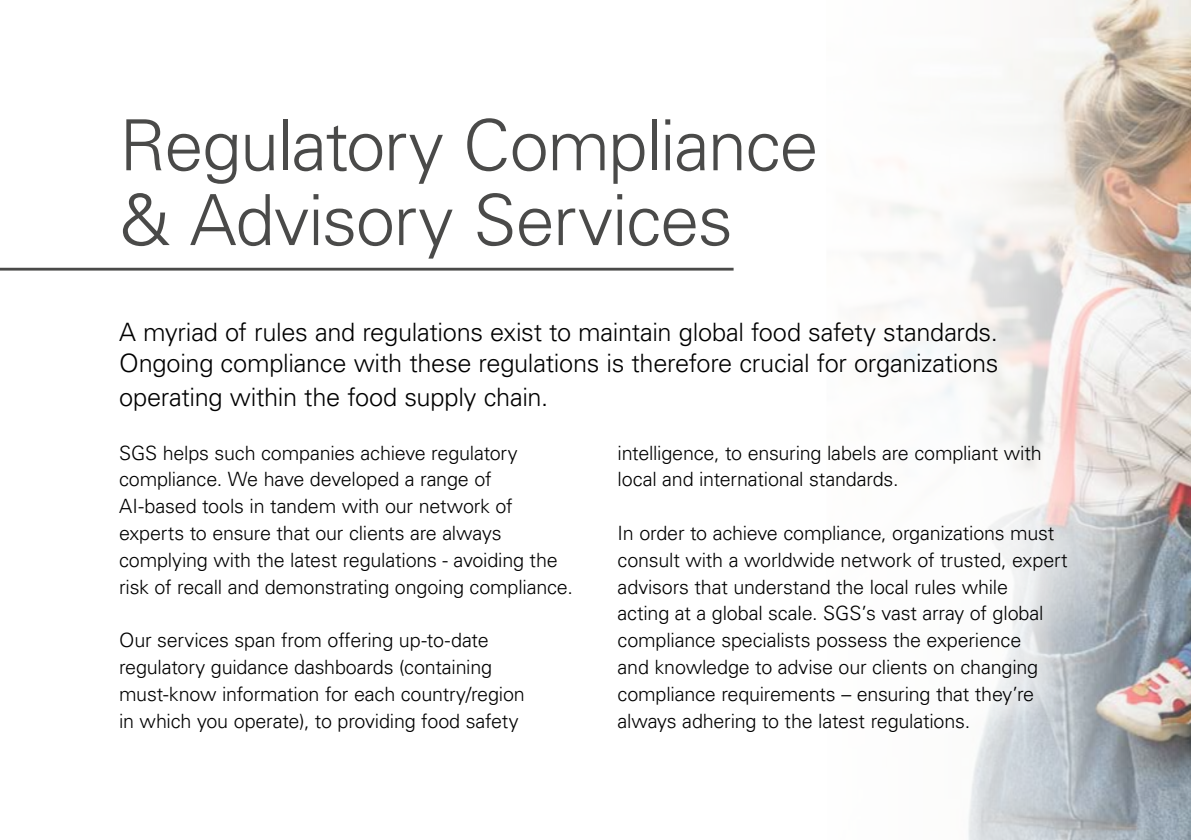
<style>
.page{position:relative;width:1191px;height:840px;background:#fff}
.page>*{position:absolute;margin:0;border:0;box-sizing:border-box;transform-origin:0 0}
.t1{font:300 70.4px/74.8px "Univers LT Pro 45";letter-spacing:-.02em;color:#4a4a49}
.t2{font:300 25.4px/31px "Univers LT Pro 45";letter-spacing:-.01em;color:#000}
.t3{font:300 19.8px/26.8px "Univers LT Pro 45";letter-spacing:-.01em;color:#000}
</style>
<div class="page">
<svg style="left:714px;top:0;width:477px;height:839px"></svg>
<svg style="left:714px;top:371px;width:366px;height:380px"></svg>
<svg style="left:714px;top:421px;width:359px;height:336px"></svg>
<hr style="left:0;top:267px;width:733px;height:3px;background:#4a4a49">
<h1 class="t1" style="left:119px;top:106px;width:701px">Regulatory Compliance &amp; Advisory Services</h1>
<p class="t2" style="left:119px;top:315px;width:880px">A myriad of rules and regulations exist to maintain global food safety standards.<br>Ongoing compliance with these regulations is therefore crucial for organizations</p>
<p class="t2" style="left:119px;top:380px;width:431px">operating within the food supply chain.</p>
<p class="t3" style="left:119px;top:438px;width:455px">SGS helps such companies achieve regulatory compliance. We have developed a range of AI-based tools in tandem with our network of experts to ensure that our clients are always complying with the latest regulations - avoiding the risk of recall and demonstrating ongoing compliance.</p>
<p class="t3" style="left:119px;top:626px;width:407px">Our services span from offering up-to-date regulatory guidance dashboards (containing must-know information for each country/region in which you operate), to providing food safety</p>
<p class="t3" style="left:617px;top:438px;width:425px">intelligence, to ensuring labels are compliant with local and international standards.</p>
<p class="t3" style="left:617px;top:518px;width:451px">In order to achieve compliance, organizations must consult with a worldwide network of trusted, expert advisors that understand the local rules while<br>acting at a global scale. SGS’s vast array of global compliance specialists possess the experience<br>and knowledge to advise our clients on changing compliance requirements – ensuring that they’re always adhering to the latest regulations.</p>
</div>
